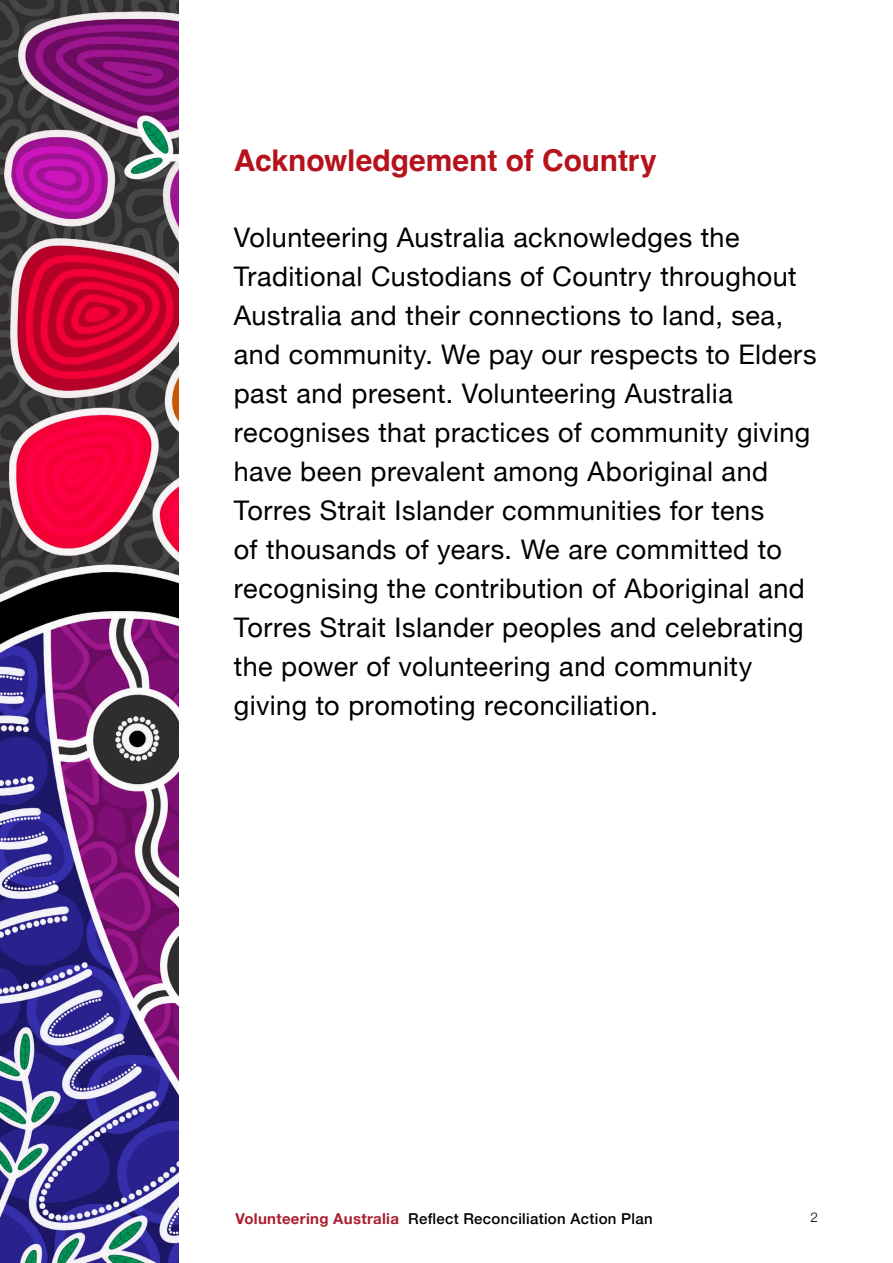
<style>
.page{position:relative;width:893px;height:1263px;background:#fff}
.page>*{position:absolute;margin:0;border:0;box-sizing:border-box;transform-origin:0 0}
.Red_Headings{font:700 30px "Helvetica";letter-spacing:-.005em;color:#b5121b}
.Paragraph_text{font:27px/39px "Helvetica Neue";letter-spacing:.015em;color:#000}
.t1{font:500 15px "Helvetica Neue";letter-spacing:.02em;color:#000}
.t2{font:300 13.5px "Helvetica Neue";color:#000}
.s1{font-weight:700;color:#aa1f30}
</style>
<div class="page">
<img style="left:0;top:0;width:179px;height:1263px">
<p class="Red_Headings" style="left:234px;top:142px;width:424px">Acknowledgement of Country</p>
<p class="Paragraph_text" style="left:234px;top:219px;width:584px">Volunteering Australia acknowledges the Traditional Custodians of Country throughout Australia and their connections to land, sea, and community. We pay our respects to Elders past and present. Volunteering Australia recognises that practices of community giving have been prevalent among Aboriginal and Torres Strait Islander communities for tens<br>of thousands of years. We are committed to recognising the contribution of Aboriginal and Torres Strait Islander peoples and celebrating the power of volunteering and community giving to promoting reconciliation.</p>
<p class="t1" style="left:236px;top:1206px;width:419px"><span class="s1">Volunteering Australia</span> Reflect Reconciliation Action Plan</p>
<p class="t2" style="left:811px;top:1206px;width:9px">2</p>
</div>
